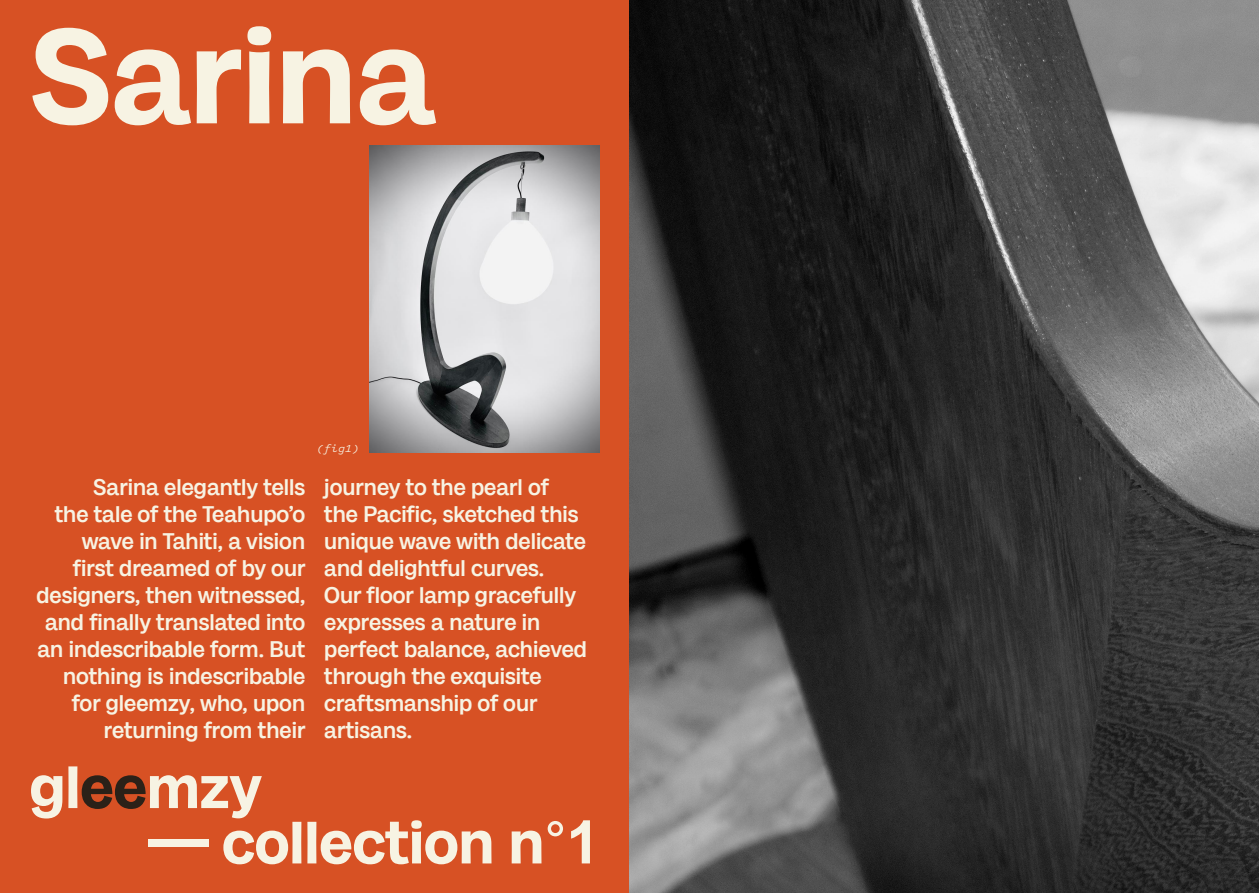
<style>
.page{position:relative;width:1259px;height:893px;background:#fff}
.page>*{position:absolute;margin:0;border:0;box-sizing:border-box;transform-origin:0 0}
.t1{font:700 135px "Milligram Trial";color:#f7f3e3}
.t2{font:700 60px "Milligram Trial";color:#f7f3e3}
.t3{font:500 22.5px/27px "Milligram Trial";color:#f7f3e3;text-align:right}
.t4{font:italic 12px "Logic Monospace";color:#f7f3e3}
.s1{color:#2b2118}
.s2{font-family:"Arial"}
</style>
<div class="page">
<div style="left:0;top:0;width:629px;height:893px;background:#d75124"></div>
<img style="left:369px;top:145px;width:231px;height:308px">
<img style="left:629px;top:0;width:630px;height:893px">
<p class="t1" style="left:30px;top:-17px;width:407px">Sarina</p>
<p class="t4" style="left:316px;top:441px;width:45px">(fig1)</p>
<p class="t3" style="left:36px;top:472px;width:270px">Sarina elegantly tells<br>the tale of the Teahupo’o wave in Tahiti, a vision first dreamed of by our designers, then witnessed, and finally translated into an indescribable form. But nothing is indescribable for gleemzy, who, upon returning from their</p>
<p class="t3" style="left:324px;top:472px;width:264px;text-align:left">journey to the pearl of the Pacific, sketched this unique wave with delicate and delightful curves.<br>Our floor lamp gracefully expresses a nature in perfect balance, achieved through the exquisite craftsmanship of our artisans.</p>
<p class="t2" style="left:30px;top:746px;width:234px">gl<span class="s1">ee</span>mzy</p>
<p class="t2" style="left:148px;top:801px;width:453px">— collection n°<span class="s2">1</span></p>
</div>
